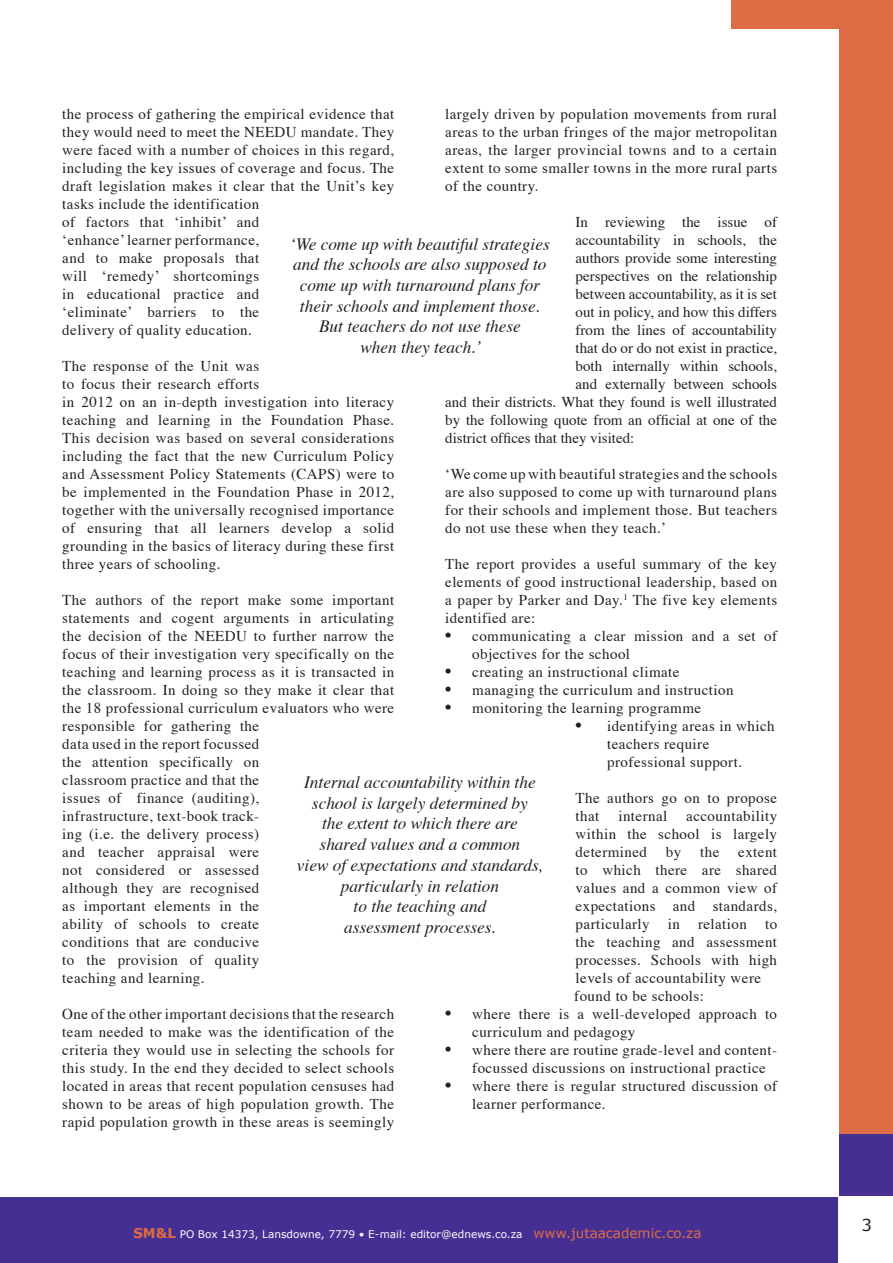
<style>
.page{position:relative;width:893px;height:1263px;background:#fff}
.page>*{position:absolute;margin:0;border:0;box-sizing:border-box;transform-origin:0 0}
.t1{font:italic 17.25px/20.7px "Times";color:#231f20;text-align:center}
.t2{font:16.5px "Verdana";color:#231f20}
.t3{font:15px/18px "Times";letter-spacing:.03em;color:#231f20}
.t4{font:15px "Times";color:#231f20}
.t5{font:10.5px "Verdana";color:#fff}
.s1{font-size:18px}
.s2{font-weight:700;font-size:13.5px;color:#de6c45}
.s3{font-size:13.5px;color:#de6c45}
</style>
<div class="page">
<div style="left:731px;top:0;width:162px;height:1263px;background:#de6c45"></div>
<div style="left:0;top:1196px;width:893px;height:67px;background:#452f92"></div>
<div style="left:0;top:0;width:839px;height:1196px;background:#fff"></div>
<div style="left:839px;top:1134px;width:54px;height:129px;background:#452f92"></div>
<div style="left:838px;top:1196px;width:55px;height:67px;background:#fff"></div>
<div style="left:731px;top:0;width:162px;height:29px;background:#de6c45"></div>
<p class="t3" style="left:62px;top:104px;width:333px">the process of gathering the empirical evidence that they would need to meet the NEEDU mandate. They were faced with a number of choices in this regard, including the key issues of coverage and focus. The draft legislation makes it clear that the Unit’s key tasks include the identification<br>of factors that ‘inhibit’ and<br>‘enhance’ learner performance,<br>and to make proposals that<br>will ‘remedy’ shortcomings<br>in educational practice and<br>‘eliminate’ barriers to the<br>delivery of quality education.</p>
<p class="t3" style="left:62px;top:356px;width:333px">The response of the Unit was<br>to focus their research efforts<br>in 2012 on an in-depth investigation into literacy teaching and learning in the Foundation Phase.<br>This decision was based on several considerations including the fact that the new Curriculum Policy and Assessment Policy Statements (CAPS) were to be implemented in the Foundation Phase in 2012, together with the universally recognised importance of ensuring that all learners develop a solid grounding in the basics of literacy during these first three years of schooling.</p>
<p class="t3" style="left:62px;top:590px;width:333px">The authors of the report make some important statements and cogent arguments in articulating the decision of the NEEDU to further narrow the focus of their investigation very specifically on the teaching and learning process as it is transacted in the classroom. In doing so they make it clear that the 18 professional curriculum evaluators who were responsible for gathering the<br>data used in the report focussed<br>the attention specifically on<br>classroom practice and that the<br>issues of finance (auditing),<br>infrastructure, text-book track-<br>ing (i.e. the delivery process)<br>and teacher appraisal were<br>not considered or assessed<br>although they are recognised<br>as important elements in the<br>ability of schools to create<br>conditions that are conducive<br>to the provision of quality<br>teaching and learning.</p>
<p class="t3" style="left:62px;top:1004px;width:333px;text-align:justify">One of the other important decisions that the research team needed to make was the identification of the criteria they would use in selecting the schools for this study. In the end they decided to select schools located in areas that recent population censuses had shown to be areas of high population growth. The rapid population growth in these areas is seemingly</p>
<p class="t3" style="left:445px;top:104px;width:333px;text-align:justify">largely driven by population movements from rural areas to the urban fringes of the major metropolitan areas, the larger provincial towns and to a certain extent to some smaller towns in the more rural parts of the country.</p>
<p class="t4" style="left:576px;top:208px;width:203px">In reviewing the issue of</p>
<p class="t4" style="left:576px;top:226px;width:203px">accountability in schools, the</p>
<p class="t4" style="left:576px;top:244px;width:203px">authors provide some interesting</p>
<p class="t4" style="left:576px;top:262px;width:203px">perspectives on the relationship</p>
<p class="t4" style="left:576px;top:280px;width:203px">between accountability, as it is set</p>
<p class="t4" style="left:576px;top:298px;width:203px">out in policy, and how this differs</p>
<p class="t4" style="left:576px;top:316px;width:203px">from the lines of accountability</p>
<p class="t4" style="left:576px;top:334px;width:203px">that do or do not exist in practice,</p>
<p class="t4" style="left:576px;top:352px;width:203px">both internally within schools,</p>
<p class="t4" style="left:576px;top:370px;width:203px">and externally between schools</p>
<p class="t4" style="left:445px;top:388px;width:333px">and their districts. What they found is well illustrated</p>
<p class="t4" style="left:445px;top:406px;width:333px">by the following quote from an official at one of the</p>
<p class="t4" style="left:445px;top:424px;width:191px">district offices that they visited:</p>
<p class="t3" style="left:445px;top:464px;width:333px;text-align:justify">‘We come up with beautiful strategies and the schools are also supposed to come up with turnaround plans for their schools and implement those. But teachers do not use these when they teach.’</p>
<p class="t3" style="left:445px;top:554px;width:333px;text-align:justify">The report provides a useful summary of the key elements of good instructional leadership, based on a paper by Parker and Day.<sup>1</sup> The five key elements identified are:</p>
<p class="t3" style="left:472px;top:626px;width:306px;text-indent:-27px"><span class="s1">•</span> communicating a clear mission and a set of objectives for the school</p>
<p class="t3" style="left:445px;top:662px;width:236px"><span class="s1">•</span> creating an instructional climate</p>
<p class="t3" style="left:445px;top:680px;width:290px"><span class="s1">•</span> managing the curriculum and instruction</p>
<p class="t3" style="left:445px;top:698px;width:257px"><span class="s1">•</span> monitoring the learning programme</p>
<p class="t3" style="left:607px;top:716px;width:169px;text-indent:-32px"><span class="s1">•</span> identifying areas in which teachers require professional support.</p>
<p class="t3" style="left:576px;top:788px;width:203px">The authors go on to propose that</p>
<p class="t1" style="left:290px;top:232px;width:261px">‘We come up with beautiful strategies and the schools are also supposed to come up with turnaround plans for their schools and implement those.<br>But teachers do not use these<br>when they teach.’</p>
<p class="t1" style="left:297px;top:771px;width:248px">Internal accountability within the school is largely determined by<br>the extent to which there are shared values and a common<br>view of expectations and standards, particularly in relation<br>to the teaching and<br>assessment processes.</p>
<p class="t3" style="left:576px;top:806px;width:203px;text-align:justify;text-indent:111px">accountability within the school is largely determined</p>
<p class="t3" style="left:618px;top:806px;width:50px">internal</p>
<p class="t3" style="left:666px;top:842px;width:17px">by</p>
<p class="t3" style="left:700px;top:842px;width:21px">the</p>
<p class="t3" style="left:574px;top:842px;width:204px;text-indent:164px">extent to which there are shared values and a common view of expectations and standards, particularly in relation to the teaching and assessment processes. Schools with high levels of accountability were found to be schools:</p>
<p class="t3" style="left:472px;top:1004px;width:306px;text-indent:-27px"><span class="s1">•</span> where there is a well-developed approach to curriculum and pedagogy</p>
<p class="t3" style="left:472px;top:1040px;width:306px;text-indent:-27px"><span class="s1">•</span> where there are routine grade-level and content&shy;focussed discussions on instructional practice</p>
<p class="t3" style="left:472px;top:1076px;width:306px;text-indent:-27px"><span class="s1">•</span> where there is regular structured discussion of learner performance.</p>
<p class="t5" style="left:133px;top:1227px;width:570px"><span class="s2">SM&amp;L</span> PO Box 14373, Lansdowne, 7779 • E-mail: editor@ednews.co.za <span class="s3">www.jutaacademic.co.za</span></p>
<p class="t2" style="left:861px;top:1214px;width:12px">3</p>
</div>
